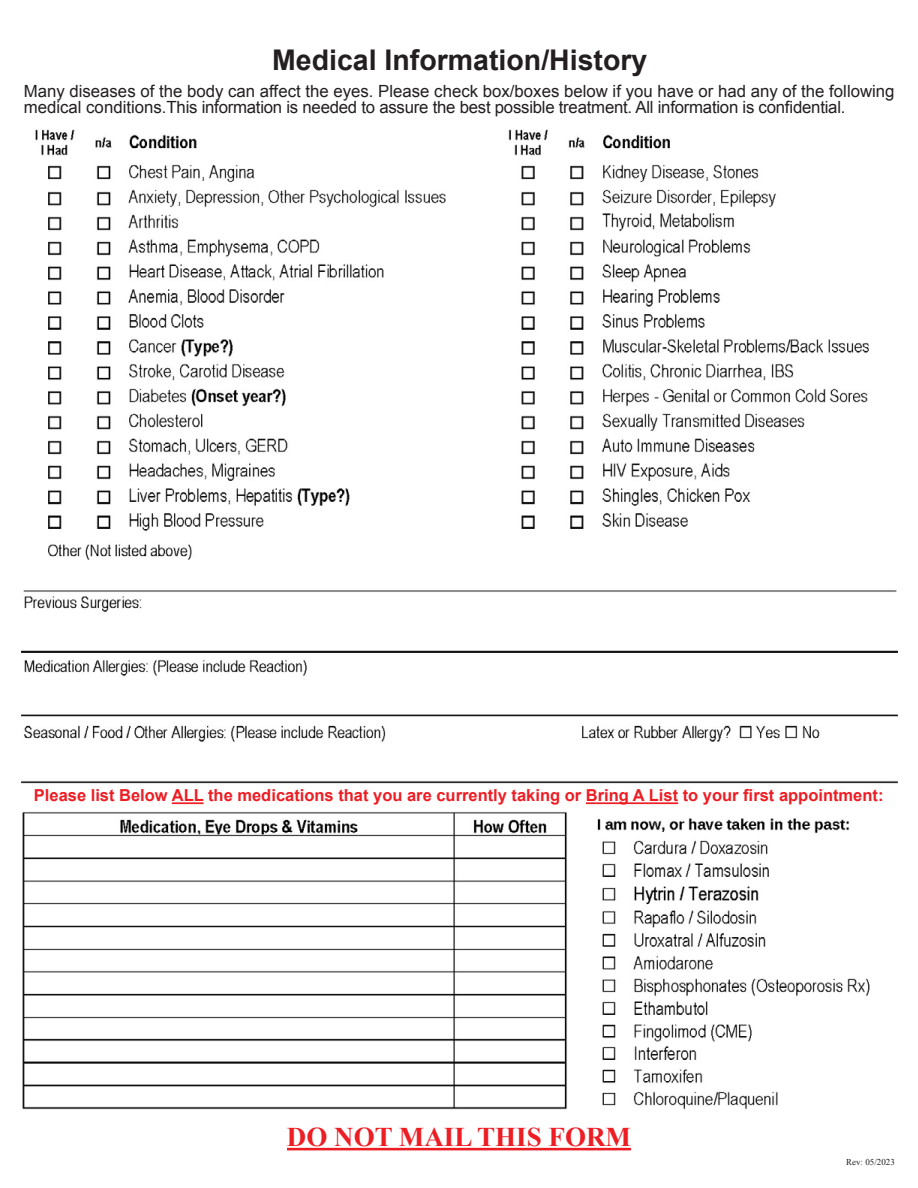
<style>
.page{position:relative;width:918px;height:1188px;background:#fff}
.page>*{position:absolute;margin:0;border:0;box-sizing:border-box;transform-origin:0 0}
.t1{font:700 28.5px "Arial";color:#231f20}
.Warning_Paragraph{font:700 27px "Times New Roman";color:#ed1d24}
.Black_Paragraph{font:16.8px/16.5px "Arial";color:#231f20}
.Red_Paragraph{font:700 16.5px "Arial";color:#ed1d24}
.Rev_Paragraph{font:9px "Times New Roman";color:#231f20}
</style>
<div class="page">
<img style="left:22px;top:812px;width:848px;height:298px">
<img style="left:21px;top:129px;width:877px;height:655px">
<hr style="left:172px;top:802px;width:32px;height:2px;background:#ed1d24">
<hr style="left:586px;top:802px;width:92px;height:2px;background:#ed1d24">
<hr style="left:287px;top:1148px;width:344px;height:2px;background:#ed1d24">
<h1 class="t1" style="left:272px;top:41px;width:377px">Medical Information/History</h1>
<p class="Black_Paragraph" style="left:24px;top:83px;width:872px">Many diseases of the body can affect the eyes. Please check box/boxes below if you have or had any of the following medical conditions.This information is needed to assure the best possible treatment. All information is confidential.</p>
<p class="Red_Paragraph" style="left:34px;top:785px;width:851px">Please list Below ALL the medications that you are currently taking or Bring A List to your first appointment:</p>
<p class="Warning_Paragraph" style="left:287px;top:1118px;width:346px">DO NOT MAIL THIS FORM</p>
<p class="Rev_Paragraph" style="left:846px;top:1156px;width:50px">Rev: 05/2023</p>
</div>
